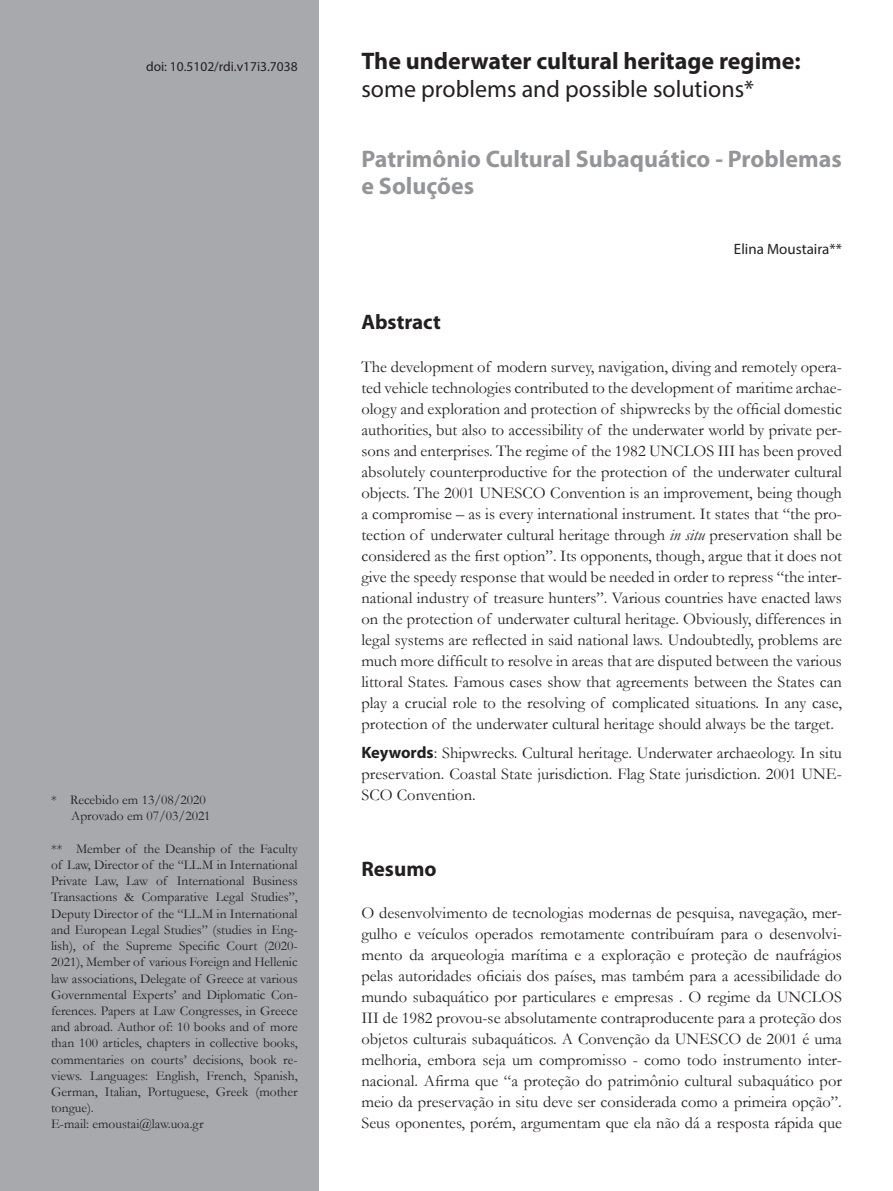
<style>
.page{position:relative;width:893px;height:1191px;background:#fff}
.page>*{position:absolute;margin:0;border:0;box-sizing:border-box;transform-origin:0 0}
.Tit{font:700 24px/27.6px "Myriad Pro";color:#231f20}
.Tit2{font:700 24px/27.6px "Myriad Pro";color:#939598}
.subt_resumo{font:700 21px "Myriad Pro";color:#231f20}
.text_sem_recuo{font:16.5px/21px "Garamond";color:#231f20;text-align:justify}
.Myriad_10{font:15px "Myriad Pro";color:#231f20}
.rodape{font:13.5px/16.2px "Garamond";color:#231f20;text-align:justify}
.Doi{font:13.5px "Myriad Pro";color:#231f20}
.s1{font-weight:400}
.s2{font-style:italic}
.s3{font-family:"Myriad Pro";font-weight:700}
</style>
<div class="page">
<div style="left:0;top:0;width:319px;height:1191px;background:#a8a9ad"></div>
<p class="Doi" style="left:146px;top:58px;width:153px">doi: 10.5102/rdi.v17i3.7038</p>
<p class="Tit" style="left:361px;top:46px;width:441px">The underwater cultural heritage regime: <span class="s1">some problems and possible solutions*</span></p>
<p class="Tit2" style="left:361px;top:144px;width:482px">Patrimônio Cultural Subaquático - Problemas e Soluções</p>
<p class="rodape" style="left:51px;top:791px;width:156px">* Recebido em 13/08/2020</p>
<p class="rodape" style="left:71px;top:807px;width:141px">Aprovado em 07/03/2021</p>
<p class="rodape" style="left:51px;top:840px;width:248px">** Member of the Deanship of the Faculty of Law, Director of the “LL.M in International Private Law, Law of International Business Transactions &amp; Comparative Legal Studies”, Deputy Director of the “LL.M in International and European Legal Studies” (studies in Eng&shy;lish), of the Supreme Specific Court (2020- 2021), Member of various Foreign and Hellenic law associations, Delegate of Greece at various Governmental Experts’ and Diplomatic Con&shy;ferences. Papers at Law Congresses, in Greece and abroad. Author of: 10 books and of more than 100 articles, chapters in collective books, commentaries on courts’ decisions, book re&shy;views. Languages: English, French, Spanish, German, Italian, Portuguese, Greek (mother tongue).</p>
<p class="rodape" style="left:51px;top:1115px;width:154px">E-mail: emoustai@law.uoa.gr</p>
<p class="Myriad_10" style="left:734px;top:240px;width:109px">Elina Moustaira**</p>
<p class="subt_resumo" style="left:361px;top:309px;width:81px">Abstract</p>
<p class="text_sem_recuo" style="left:361px;top:355px;width:482px">The development of modern survey, navigation, diving and remotely opera&shy;ted vehicle technologies contributed to the development of maritime archae&shy;ology and exploration and protection of shipwrecks by the official domestic authorities, but also to accessibility of the underwater world by private per&shy;sons and enterprises. The regime of the 1982 UNCLOS III has been proved absolutely counterproductive for the protection of the underwater cultural objects. The 2001 UNESCO Convention is an improvement, being though a compromise – as is every international instrument. It states that “the pro&shy;tection of underwater cultural heritage through <span class="s2">in situ</span> preservation shall be considered as the first option”. Its opponents, though, argue that it does not give the speedy response that would be needed in order to repress “the inter&shy;national industry of treasure hunters”. Various countries have enacted laws on the protection of underwater cultural heritage. Obviously, differences in legal systems are reflected in said national laws. Undoubtedly, problems are much more difficult to resolve in areas that are disputed between the various littoral States. Famous cases show that agreements between the States can play a crucial role to the resolving of complicated situations. In any case, protection of the underwater cultural heritage should always be the target.</p>
<p class="text_sem_recuo" style="left:361px;top:742px;width:482px"><span class="s3">Keywords</span>: Shipwrecks. Cultural heritage. Underwater archaeology. In situ preservation. Coastal State jurisdiction. Flag State jurisdiction. 2001 UNE-SCO Convention.</p>
<p class="subt_resumo" style="left:361px;top:854px;width:77px">Resumo</p>
<p class="text_sem_recuo" style="left:361px;top:901px;width:482px">O desenvolvimento de tecnologias modernas de pesquisa, navegação, mer&shy;gulho e veículos operados remotamente contribuíram para o desenvolvi&shy;mento da arqueologia marítima e a exploração e proteção de naufrágios pelas autoridades oficiais dos países, mas também para a acessibilidade do mundo subaquático por particulares e empresas . O regime da UNCLOS III de 1982 provou-se absolutamente contraproducente para a proteção dos objetos culturais subaquáticos. A Convenção da UNESCO de 2001 é uma melhoria, embora seja um compromisso - como todo instrumento inter&shy;nacional. Afirma que “a proteção do patrimônio cultural subaquático por meio da preservação in situ deve ser considerada como a primeira opção”.<br>Seus oponentes, porém, argumentam que ela não dá a resposta rápida que</p>
</div>
